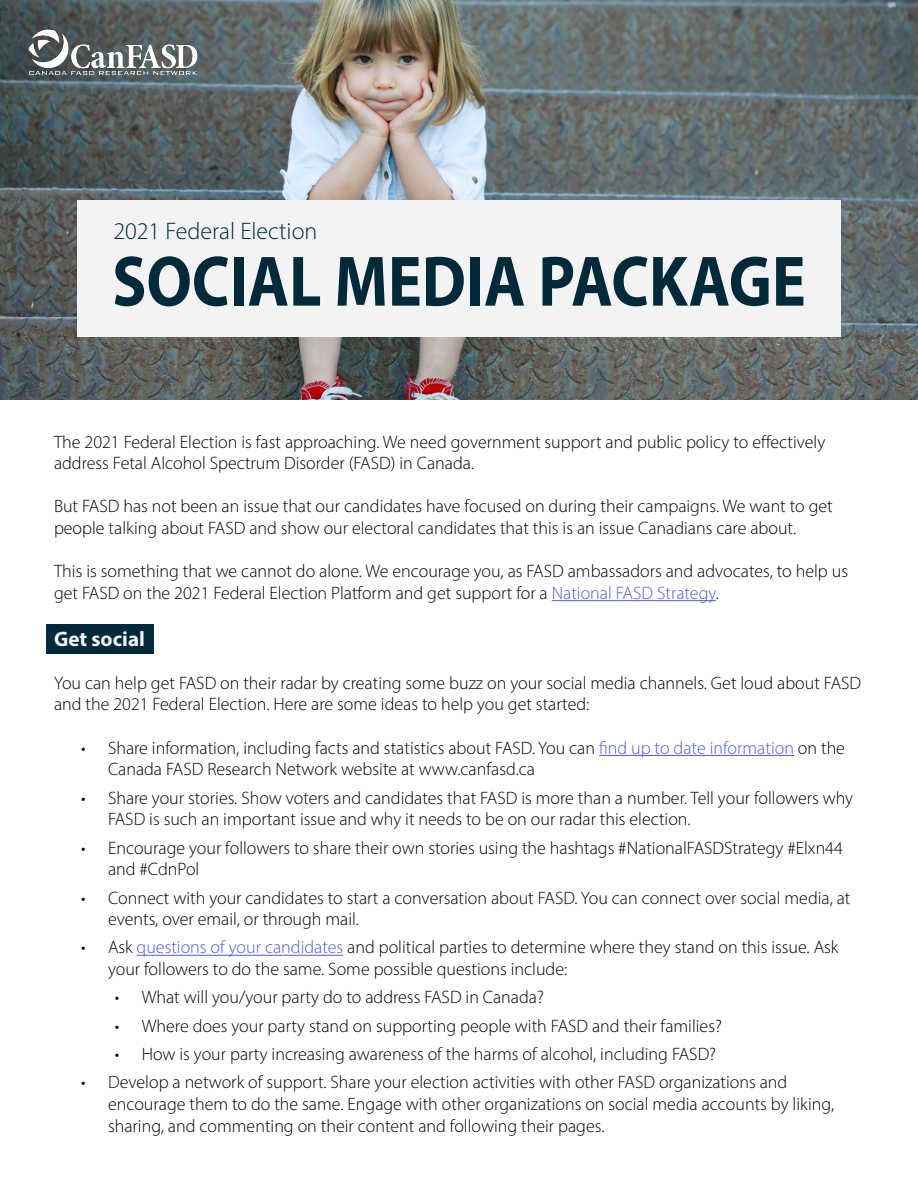
<style>
.page{position:relative;width:918px;height:1188px;background:#fff}
.page>*{position:absolute;margin:0;border:0;box-sizing:border-box;transform-origin:0 0}
.t1{font:700 72px "Myriad Pro";color:#002a3a;scale:.88 1}
.t2{font:300 24px "Myriad Pro";color:#002a3a}
.t3{font:700 21px "Myriad Pro";color:#f3f3f4}
.t4{font:300 18px/21.6px "Myriad Pro";color:#000}
.s1{color:#4f5cd6}
</style>
<div class="page">
<img style="left:0;top:0;width:918px;height:400px">
<div style="left:46px;top:624px;width:108px;height:30px;background:#002a3a"></div>
<hr style="left:552px;top:600px;width:164px;height:1px;background:#4f5cd6">
<hr style="left:599px;top:755px;width:195px;height:1px;background:#4f5cd6">
<hr style="left:137px;top:955px;width:206px;height:1px;background:#4f5cd6">
<div style="left:77px;top:200px;width:764px;height:137px;background:#f3f3f4"></div>
<img style="left:26px;top:26px;width:175px;height:56px">
<h2 class="t2" style="left:113px;top:217px;width:205px">2021 Federal Election</h2>
<h1 class="t1" style="left:112px;top:234px;width:790px">SOCIAL MEDIA PACKAGE</h1>
<p class="t4" style="left:54px;top:431px;width:773px">The 2021 Federal Election is fast approaching. We need government support and public policy to effectively address Fetal Alcohol Spectrum Disorder (FASD) in Canada.</p>
<p class="t4" style="left:54px;top:495px;width:780px">But FASD has not been an issue that our candidates have focused on during their campaigns. We want to get people talking about FASD and show our electoral candidates that this is an issue Canadians care about.</p>
<p class="t4" style="left:54px;top:560px;width:796px">This is something that we cannot do alone. We encourage you, as FASD ambassadors and advocates, to help us get FASD on the 2021 Federal Election Platform and get support for a <span class="s1">National FASD Strategy</span>.</p>
<p class="t3" style="left:54px;top:625px;width:92px">Get social</p>
<p class="t4" style="left:54px;top:672px;width:809px">You can help get FASD on their radar by creating some buzz on your social media channels. Get loud about FASD and the 2021 Federal Election. Here are some ideas to help you get started:</p>
<p class="t4" style="left:108px;top:737px;width:739px;text-indent:-27px">• Share information, including facts and statistics about FASD. You can <span class="s1">find up to date information</span> on the<br>Canada FASD Research Network website at www.canfasd.ca</p>
<p class="t4" style="left:108px;top:787px;width:747px;text-indent:-27px">• Share your stories. Show voters and candidates that FASD is more than a number. Tell your followers why<br>FASD is such an important issue and why it needs to be on our radar this election.</p>
<p class="t4" style="left:108px;top:837px;width:736px;text-indent:-27px">• Encourage your followers to share their own stories using the hashtags #NationalFASDStrategy #Elxn44 and #CdnPol</p>
<p class="t4" style="left:108px;top:887px;width:744px;text-indent:-27px">• Connect with your candidates to start a conversation about FASD. You can connect over social media, at events, over email, or through mail.</p>
<p class="t4" style="left:108px;top:936px;width:732px;text-indent:-27px">• Ask <span class="s1">questions of your candidates</span> and political parties to determine where they stand on this issue. Ask your followers to do the same. Some possible questions include:</p>
<p class="t4" style="left:115px;top:986px;width:431px">• What will you/your party do to address FASD in Canada?</p>
<p class="t4" style="left:115px;top:1015px;width:609px">• Where does your party stand on supporting people with FASD and their families?</p>
<p class="t4" style="left:115px;top:1043px;width:603px">• How is your party increasing awareness of the harms of alcohol, including FASD?</p>
<p class="t4" style="left:108px;top:1071px;width:728px;text-indent:-27px">• Develop a network of support. Share your election activities with other FASD organizations and encourage them to do the same. Engage with other organizations on social media accounts by liking, sharing, and commenting on their content and following their pages.</p>
</div>
